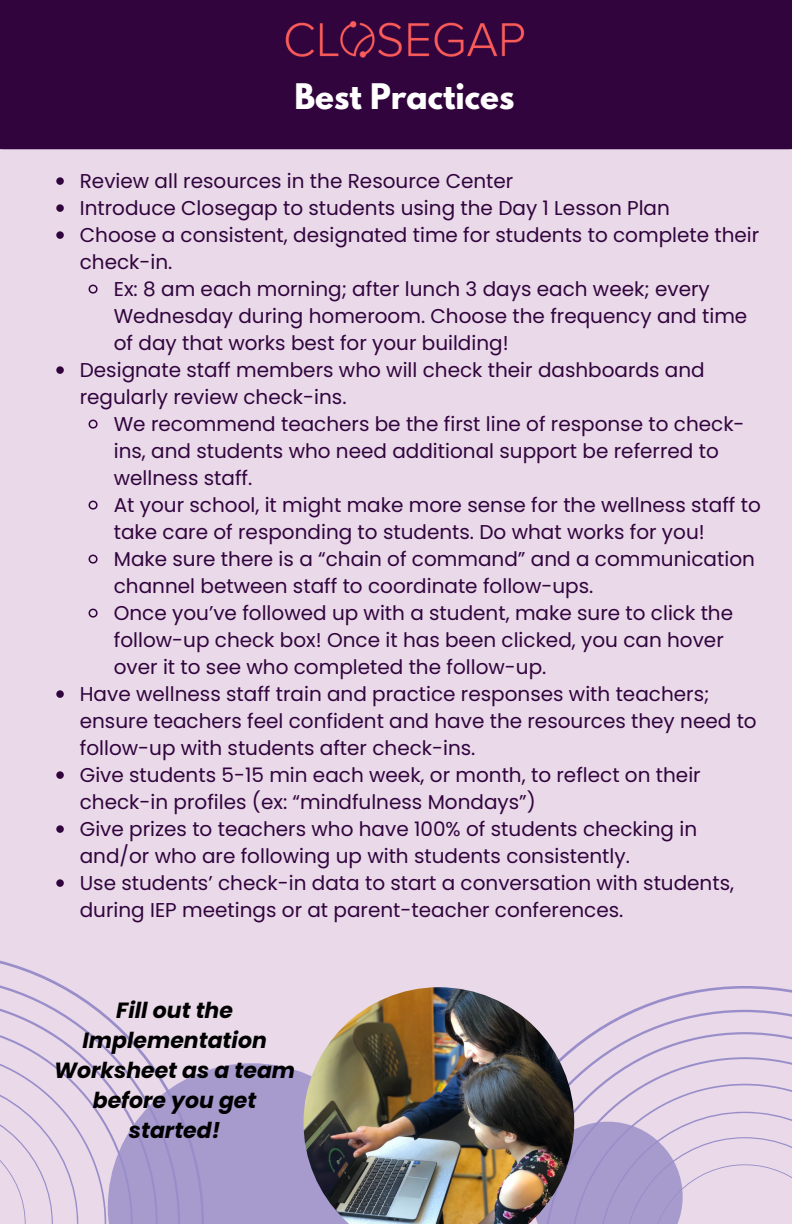
<style>
.page{position:relative;width:792px;height:1224px;background:#e9d9e9}
.page>*{position:absolute;margin:0;border:0;box-sizing:border-box;transform-origin:0 0}
.t1{font:700 31.2px "League Spartan";color:#fff}
.t2{font:italic 700 22px/30px "Poppins";color:#000;text-align:center}
.t3{font:20px/27px "Poppins";color:#31043d}
</style>
<div class="page">
<svg style="left:0;top:976px;width:151px;height:248px"></svg>
<svg style="left:108px;top:1063px;width:196px;height:161px;background:#b0a3d1"></svg>
<svg style="left:633px;top:986px;width:159px;height:24px"></svg>
<svg style="left:574px;top:1010px;width:218px;height:74px"></svg>
<svg style="left:574px;top:1084px;width:218px;height:140px"></svg>
<img style="left:304px;top:987px;width:270px;height:237px">
<svg style="left:56px;top:177px;width:8px;height:8px"></svg>
<svg style="left:56px;top:204px;width:8px;height:8px"></svg>
<svg style="left:56px;top:231px;width:8px;height:8px"></svg>
<svg style="left:88px;top:284px;width:10px;height:10px"></svg>
<svg style="left:56px;top:366px;width:8px;height:8px"></svg>
<svg style="left:88px;top:419px;width:10px;height:10px"></svg>
<svg style="left:88px;top:500px;width:10px;height:10px"></svg>
<svg style="left:88px;top:554px;width:10px;height:10px"></svg>
<svg style="left:88px;top:608px;width:10px;height:10px"></svg>
<svg style="left:56px;top:690px;width:8px;height:8px"></svg>
<svg style="left:56px;top:771px;width:8px;height:8px"></svg>
<svg style="left:56px;top:825px;width:8px;height:8px"></svg>
<svg style="left:56px;top:879px;width:8px;height:8px"></svg>
<div style="left:0;top:0;width:792px;height:149px;background:#31043d"></div>
<img style="left:285px;top:21px;width:240px;height:37px">
<p class="t1" style="left:294px;top:81px;width:221px">Best Practices</p>
<p class="t3" style="left:80px;top:167px;width:435px">Review all resources in the Resource Center</p>
<p class="t3" style="left:80px;top:194px;width:592px">Introduce Closegap to students using the Day 1 Lesson Plan</p>
<p class="t3" style="left:80px;top:221px;width:681px">Choose a consistent, designated time for students to complete their check-in.</p>
<p class="t3" style="left:114px;top:275px;width:635px">Ex: 8 am each morning; after lunch 3 days each week; every<br>Wednesday during homeroom. Choose the frequency and time of day that works best for your building!</p>
<p class="t3" style="left:80px;top:356px;width:626px">Designate staff members who will check their dashboards and regularly review check-ins.</p>
<p class="t3" style="left:114px;top:410px;width:632px">We recommend teachers be the first line of response to check&shy;ins, and students who need additional support be referred to wellness staff.</p>
<p class="t3" style="left:114px;top:491px;width:649px">At your school, it might make more sense for the wellness staff to take care of responding to students. Do what works for you!</p>
<p class="t3" style="left:114px;top:545px;width:643px">Make sure there is a “chain of command” and a communication channel between staff to coordinate follow-ups.</p>
<p class="t3" style="left:114px;top:599px;width:621px">Once you’ve followed up with a student, make sure to click the follow-up check box! Once it has been clicked, you can hover over it to see who completed the follow-up.</p>
<p class="t3" style="left:80px;top:680px;width:678px">Have wellness staff train and practice responses with teachers; ensure teachers feel confident and have the resources they need to follow-up with students after check-ins.</p>
<p class="t3" style="left:80px;top:761px;width:622px">Give students 5-15 min each week, or month, to reflect on their check-in profiles (ex: “mindfulness Mondays”)</p>
<p class="t3" style="left:80px;top:815px;width:619px">Give prizes to teachers who have 100% of students checking in and/or who are following up with students consistently.</p>
<p class="t3" style="left:80px;top:869px;width:656px">Use students’ check-in data to start a conversation with students, during IEP meetings or at parent-teacher conferences.</p>
<p class="t2" style="left:54px;top:995px;width:243px">Fill out the<br>Implementation<br>Worksheet as a team before you get started!</p>
</div>
